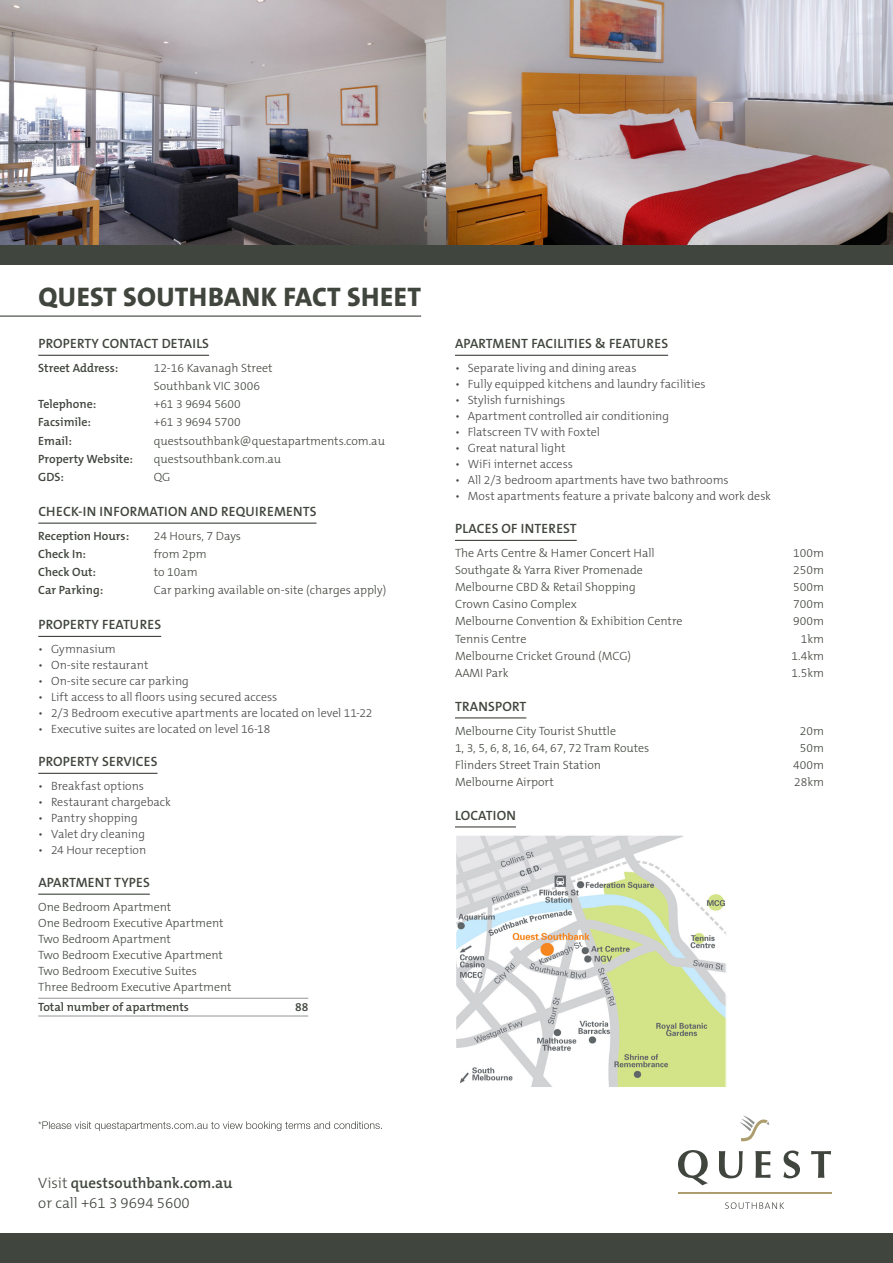
<style>
.page{position:relative;width:893px;height:1263px;background:#fff}
.page>*{position:absolute;margin:0;border:0;box-sizing:border-box;transform-origin:0 0}
.t1{font:800 27px "The Mix B W8";letter-spacing:.015em;color:#40453d}
.t2{font:600 15px "The Mix B W6";color:#40453d}
.t3{font:300 15px "The Mix B W3";color:#40453d}
.t4{font:600 13.5px "The Mix B W6";letter-spacing:.015em;color:#40453d}
.t5{font:300 12px/16px "The Mix B W3";color:#40453d}
.t6{font:300 12px "The Mix B W3";color:#484648}
.t7{font:600 12px "The Mix B W6";color:#40453d}
.s1{font-family:"The Mix Os F"}
.s2{font-family:"The Mix B W3";font-weight:300}
</style>
<div class="page">
<svg style="left:38px;top:1121px;width:344px;height:10px"></svg>
<img style="left:0;top:0;width:893px;height:245px">
<hr style="left:0;top:316px;width:421px;height:1px;background:#40453d">
<hr style="left:455px;top:355px;width:213px;height:1px;background:#40453d">
<hr style="left:455px;top:540px;width:122px;height:1px;background:#40453d">
<hr style="left:455px;top:717px;width:71px;height:1px;background:#40453d">
<hr style="left:455px;top:826px;width:61px;height:1px;background:#40453d">
<img style="left:457px;top:836px;width:268px;height:250px">
<div style="left:455px;top:834px;width:272px;height:254px;border:1px solid #fff"></div>
<hr style="left:38px;top:355px;width:171px;height:1px;background:#40453d">
<hr style="left:38px;top:523px;width:278px;height:1px;background:#40453d">
<hr style="left:38px;top:636px;width:123px;height:1px;background:#40453d">
<hr style="left:38px;top:773px;width:120px;height:1px;background:#40453d">
<hr style="left:38px;top:894px;width:112px;height:1px;background:#40453d">
<hr style="left:38px;top:998px;width:270px;height:1px;background:#939598">
<hr style="left:38px;top:1016px;width:270px;height:1px;background:#939598">
<div style="left:0;top:245px;width:893px;height:20px;background:#40453d"></div>
<div style="left:0;top:1233px;width:893px;height:30px;background:#40453d"></div>
<svg style="left:740px;top:1115px;width:29px;height:27px"></svg>
<svg style="left:678px;top:1150px;width:30px;height:35px"></svg>
<svg style="left:719px;top:1151px;width:24px;height:27px"></svg>
<svg style="left:755px;top:1151px;width:15px;height:27px"></svg>
<svg style="left:783px;top:1150px;width:17px;height:28px"></svg>
<svg style="left:811px;top:1151px;width:20px;height:27px"></svg>
<hr style="left:678px;top:1192px;width:153px;height:1px;background:#ad9d6e">
<svg style="left:725px;top:1202px;width:59px;height:7px"></svg>
<h1 class="t1" style="left:38px;top:280px;width:384px">QUEST SOUTHBANK FACT SHEET</h1>
<p class="t4" style="left:38px;top:335px;width:172px">PROPERTY CONTACT DETAILS</p>
<p class="t7" style="left:38px;top:360px;width:82px">Street Address:</p>
<p class="t5" style="left:154px;top:359px;width:120px;line-height:18.1px">12-16 Kavanagh Street<br>Southbank VIC 3006</p>
<p class="t7" style="left:38px;top:396px;width:60px">Telephone:</p>
<p class="t5" style="left:154px;top:396px;width:89px">+61 3 9694 5600</p>
<p class="t7" style="left:38px;top:415px;width:54px">Facsimile:</p>
<p class="t5" style="left:154px;top:414px;width:89px">+61 3 9694 5700</p>
<p class="t7" style="left:38px;top:433px;width:35px">Email:</p>
<p class="t5" style="left:154px;top:433px;width:233px">questsouthbank@questapartments.com.au</p>
<p class="t7" style="left:38px;top:451px;width:96px">Property Website:</p>
<p class="t5" style="left:154px;top:451px;width:129px">questsouthbank.com.au</p>
<p class="t7" style="left:38px;top:469px;width:27px">GDS:</p>
<p class="t5" style="left:154px;top:469px;width:18px">QG</p>
<p class="t4" style="left:38px;top:503px;width:280px">CHECK-IN INFORMATION AND REQUIREMENTS</p>
<p class="t7" style="left:38px;top:528px;width:92px">Reception Hours:</p>
<p class="t5" style="left:154px;top:528px;width:89px">24 Hours, 7 Days</p>
<p class="t7" style="left:38px;top:546px;width:49px">Check In:</p>
<p class="t5" style="left:154px;top:546px;width:55px">from 2pm</p>
<p class="t7" style="left:38px;top:564px;width:59px">Check Out:</p>
<p class="t5" style="left:154px;top:564px;width:45px">to 10am</p>
<p class="t7" style="left:38px;top:582px;width:66px">Car Parking:</p>
<p class="t5" style="left:154px;top:582px;width:234px">Car parking available on-site (charges apply)</p>
<p class="t4" style="left:38px;top:616px;width:124px">PROPERTY FEATURES</p>
<p class="t6" style="left:38px;top:641px;width:79px"><span class="s1">•</span> Gymnasium</p>
<p class="t6" style="left:38px;top:657px;width:112px"><span class="s1">•</span> On-site restaurant</p>
<p class="t6" style="left:38px;top:673px;width:152px"><span class="s1">•</span> On-site secure car parking</p>
<p class="t6" style="left:38px;top:689px;width:241px"><span class="s1">•</span> Lift access to all floors using secured access</p>
<p class="t6" style="left:38px;top:705px;width:336px"><span class="s1">•</span> 2/3 Bedroom executive apartments are located on level 11-22</p>
<p class="t6" style="left:38px;top:721px;width:234px"><span class="s1">•</span> Executive suites are located on level 16-18</p>
<p class="t4" style="left:38px;top:753px;width:121px">PROPERTY SERVICES</p>
<p class="t6" style="left:38px;top:778px;width:107px"><span class="s1">•</span> Breakfast options</p>
<p class="t6" style="left:38px;top:794px;width:134px"><span class="s1">•</span> Restaurant chargeback</p>
<p class="t6" style="left:38px;top:810px;width:101px"><span class="s1">•</span> Pantry shopping</p>
<p class="t6" style="left:38px;top:826px;width:108px"><span class="s1">•</span> Valet dry cleaning</p>
<p class="t6" style="left:38px;top:842px;width:109px"><span class="s1">•</span> 24 Hour reception</p>
<p class="t4" style="left:38px;top:874px;width:113px">APARTMENT TYPES</p>
<p class="t5" style="left:38px;top:899px;width:195px">One Bedroom Apartment<br>One Bedroom Executive Apartment<br>Two Bedroom Apartment<br>Two Bedroom Executive Apartment<br>Two Bedroom Executive Suites<br>Three Bedroom Executive Apartment</p>
<p class="t7" style="left:38px;top:1000px;width:152px">Total number of apartments</p>
<p class="t7" style="left:295px;top:1000px;width:15px">88</p>
<p class="t4" style="left:455px;top:335px;width:215px">APARTMENT FACILITIES &amp; FEATURES</p>
<p class="t6" style="left:455px;top:360px;width:183px"><span class="s1">•</span> Separate living and dining areas</p>
<p class="t6" style="left:455px;top:376px;width:252px"><span class="s1">•</span> Fully equipped kitchens and laundry facilities</p>
<p class="t6" style="left:455px;top:392px;width:112px"><span class="s1">•</span> Stylish furnishings</p>
<p class="t6" style="left:455px;top:408px;width:216px"><span class="s1">•</span> Apartment controlled air conditioning</p>
<p class="t6" style="left:455px;top:424px;width:146px"><span class="s1">•</span> Flatscreen TV with Foxtel</p>
<p class="t6" style="left:455px;top:440px;width:112px"><span class="s1">•</span> Great natural light</p>
<p class="t6" style="left:455px;top:456px;width:119px"><span class="s1">•</span> WiFi internet access</p>
<p class="t6" style="left:455px;top:473px;width:275px"><span class="s1">•</span> All 2/3 bedroom apartments have two bathrooms</p>
<p class="t6" style="left:455px;top:489px;width:318px"><span class="s1">•</span> Most apartments feature a private balcony and work desk</p>
<p class="t4" style="left:455px;top:520px;width:123px">PLACES OF INTEREST</p>
<p class="t5" style="left:455px;top:545px;width:201px">The Arts Centre &amp; Hamer Concert Hall</p>
<p class="t5" style="left:793px;top:545px;width:32px">100m</p>
<p class="t5" style="left:455px;top:562px;width:189px">Southgate &amp; Yarra River Promenade</p>
<p class="t5" style="left:793px;top:562px;width:32px">250m</p>
<p class="t5" style="left:455px;top:579px;width:182px">Melbourne CBD &amp; Retail Shopping</p>
<p class="t5" style="left:793px;top:579px;width:32px">500m</p>
<p class="t5" style="left:455px;top:596px;width:123px">Crown Casino Complex</p>
<p class="t5" style="left:793px;top:596px;width:32px">700m</p>
<p class="t5" style="left:455px;top:613px;width:229px">Melbourne Convention &amp; Exhibition Centre</p>
<p class="t5" style="left:793px;top:613px;width:32px">900m</p>
<p class="t5" style="left:455px;top:630px;width:73px">Tennis Centre</p>
<p class="t5" style="left:801px;top:630px;width:25px">1km</p>
<p class="t5" style="left:455px;top:648px;width:178px">Melbourne Cricket Ground (MCG)</p>
<p class="t5" style="left:792px;top:648px;width:34px">1.4km</p>
<p class="t5" style="left:455px;top:665px;width:55px">AAMI Park</p>
<p class="t5" style="left:792px;top:665px;width:34px">1.5km</p>
<p class="t4" style="left:455px;top:698px;width:73px">TRANSPORT</p>
<p class="t5" style="left:455px;top:722px;width:163px">Melbourne City Tourist Shuttle</p>
<p class="t5" style="left:800px;top:722px;width:26px">20m</p>
<p class="t5" style="left:455px;top:740px;width:196px">1, 3, 5, 6, 8, 16, 64, 67, 72 Tram Routes</p>
<p class="t5" style="left:800px;top:740px;width:26px">50m</p>
<p class="t5" style="left:455px;top:757px;width:148px">Flinders Street Train Station</p>
<p class="t5" style="left:793px;top:757px;width:32px">400m</p>
<p class="t5" style="left:455px;top:774px;width:100px">Melbourne Airport</p>
<p class="t5" style="left:794px;top:774px;width:31px">28km</p>
<p class="t4" style="left:455px;top:807px;width:62px">LOCATION</p>
<p class="t2" style="left:38px;top:1173px;width:196px"><span class="s2">Visit</span> questsouthbank.com.au</p>
<p class="t3" style="left:38px;top:1193px;width:153px">or call +61 3 9694 5600</p>
</div>
